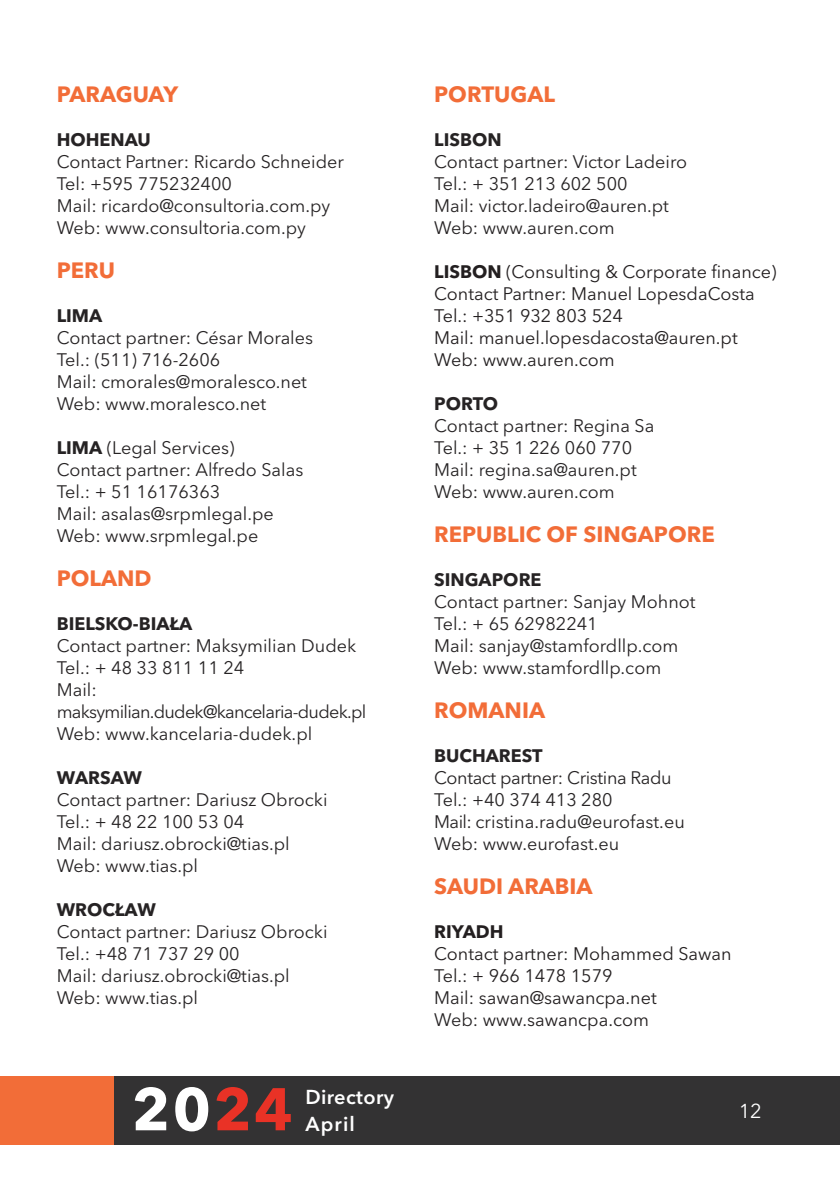
<style>
.page{position:relative;width:840px;height:1191px;background:#fff}
.page>*{position:absolute;margin:0;border:0;box-sizing:border-box;transform-origin:0 0}
.t1{font:700 59.6px "Avenir Next LT Pro";color:#fff}
.t2{font:700 22px "Avenir Next LT Pro";color:#f26d38}
.t3{font:700 22px "Avenir Next LT Pro";letter-spacing:-.02em;color:#f26d38}
.t4{font:600 20px/26.2px "Avenir Next LT Pro";letter-spacing:.02em;color:#fff}
.t5{font:20px "Avenir Next LT Pro";color:#fff}
.t6{font:18px/22px "Avenir Next LT Pro";color:#262324}
.t7{font:18px/22px "Avenir Next LT Pro";color:#231f20}
.t8{font:700 18px "Avenir Next LT Pro";color:#262324}
.t9{font:700 18px "Avenir Next LT Pro";color:#231f20}
.s1{font-weight:700}
.s2{color:#e93226}
.s3{color:#262324}
</style>
<div class="page">
<div style="left:109px;top:1076px;width:730px;height:68px;background:#333233"></div>
<div style="left:0;top:1076px;width:113px;height:68px;background:#f26d38"></div>
<p class="t3" style="left:57px;top:80px;width:123px">PARAGUAY</p>
<p class="t8" style="left:57px;top:128px;width:96px">HOHENAU</p>
<p class="t6" style="left:57px;top:150px;width:288px">Contact Partner: Ricardo Schneider<br>Tel: +595 775232400<br>Mail: ricardo@consultoria.com.py<br>Web: www.consultoria.com.py</p>
<p class="t2" style="left:57px;top:256px;width:60px">PERU</p>
<p class="t8" style="left:57px;top:304px;width:47px">LIMA</p>
<p class="t6" style="left:57px;top:326px;width:258px">Contact partner: César Morales<br>Tel.: (511) 716-2606<br>Mail: cmorales@moralesco.net<br>Web: www.moralesco.net</p>
<p class="t6" style="left:57px;top:436px;width:248px"><span class="s1">LIMA</span> (Legal Services)<br>Contact partner: Alfredo Salas<br>Tel.: + 51 16176363<br>Mail: asalas@srpmlegal.pe<br>Web: www.srpmlegal.pe</p>
<p class="t2" style="left:57px;top:564px;width:96px">POLAND</p>
<p class="t8" style="left:57px;top:612px;width:137px">BIELSKO-BIAŁA</p>
<p class="t6" style="left:57px;top:634px;width:311px">Contact partner: Maksymilian Dudek<br>Tel.: + 48 33 811 11 24<br>Mail: maksymilian.dudek@kancelaria-dudek.pl<br>Web: www.kancelaria-dudek.pl</p>
<p class="t8" style="left:57px;top:766px;width:87px">WARSAW</p>
<p class="t6" style="left:57px;top:788px;width:272px">Contact partner: Dariusz Obrocki<br>Tel.: + 48 22 100 53 04<br>Mail: dariusz.obrocki@tias.pl<br>Web: www.tias.pl</p>
<p class="t8" style="left:57px;top:898px;width:101px">WROCŁAW</p>
<p class="t6" style="left:57px;top:920px;width:272px">Contact partner: Dariusz Obrocki<br>Tel.: +48 71 737 29 00<br>Mail: dariusz.obrocki@tias.pl<br>Web: www.tias.pl</p>
<h1 class="t1" style="left:132px;top:1072px;width:162px">20<span class="s2">24</span></h1>
<p class="t4" style="left:305px;top:1084px;width:90px">Directory<br>April</p>
<p class="t2" style="left:434px;top:80px;width:122px">PORTUGAL</p>
<p class="t8" style="left:434px;top:128px;width:69px">LISBON</p>
<p class="t6" style="left:434px;top:150px;width:254px">Contact partner: Victor Ladeiro<br>Tel.: + 351 213 602 500<br>Mail: victor.ladeiro@auren.pt<br>Web: www.auren.com</p>
<p class="t7" style="left:434px;top:260px;width:343px"><span class="s1">LISBON</span> (Consulting &amp; Corporate finance)<br>Contact Partner: Manuel LopesdaCosta<br>Tel.: +351 932 803 524<br>Mail: manuel.lopesdacosta@auren.pt<br>Web: www.auren.com</p>
<p class="t8" style="left:434px;top:392px;width:65px">PORTO</p>
<p class="t6" style="left:434px;top:414px;width:221px">Contact partner: Regina Sa<br>Tel.: + 35 1 226 060 770<br>Mail: regina.sa@auren.pt<br>Web: www.auren.com</p>
<p class="t2" style="left:434px;top:520px;width:282px">REPUBLIC OF SINGAPORE</p>
<p class="t8" style="left:434px;top:568px;width:109px">SINGAPORE</p>
<p class="t6" style="left:434px;top:590px;width:263px">Contact partner: Sanjay Mohnot<br>Tel.: + 65 62982241<br>Mail: sanjay@stamfordllp.com<br>Web: www.stamfordllp.com</p>
<p class="t2" style="left:434px;top:696px;width:112px">ROMANIA</p>
<p class="t8" style="left:434px;top:744px;width:110px">BUCHAREST</p>
<p class="t6" style="left:434px;top:766px;width:252px">Contact partner: Cristina Radu<br>Tel.: +40 374 413 280<br>Mail: cristina.radu@eurofast.eu<br>Web: www.eurofast.eu</p>
<p class="t2" style="left:434px;top:872px;width:160px">SAUDI ARABIA</p>
<p class="t9" style="left:434px;top:920px;width:71px">RIYADH</p>
<p class="t7" style="left:434px;top:942px;width:299px">Contact partner: Mohammed Sawan<br><span class="s3">Tel.:</span> + 966 1478 1579<br><span class="s3">Mail:</span> sawan@sawancpa.net<br><span class="s3">Web:</span> www.sawancpa.com</p>
<p class="t5" style="left:738px;top:1099px;width:25px">12</p>
</div>
